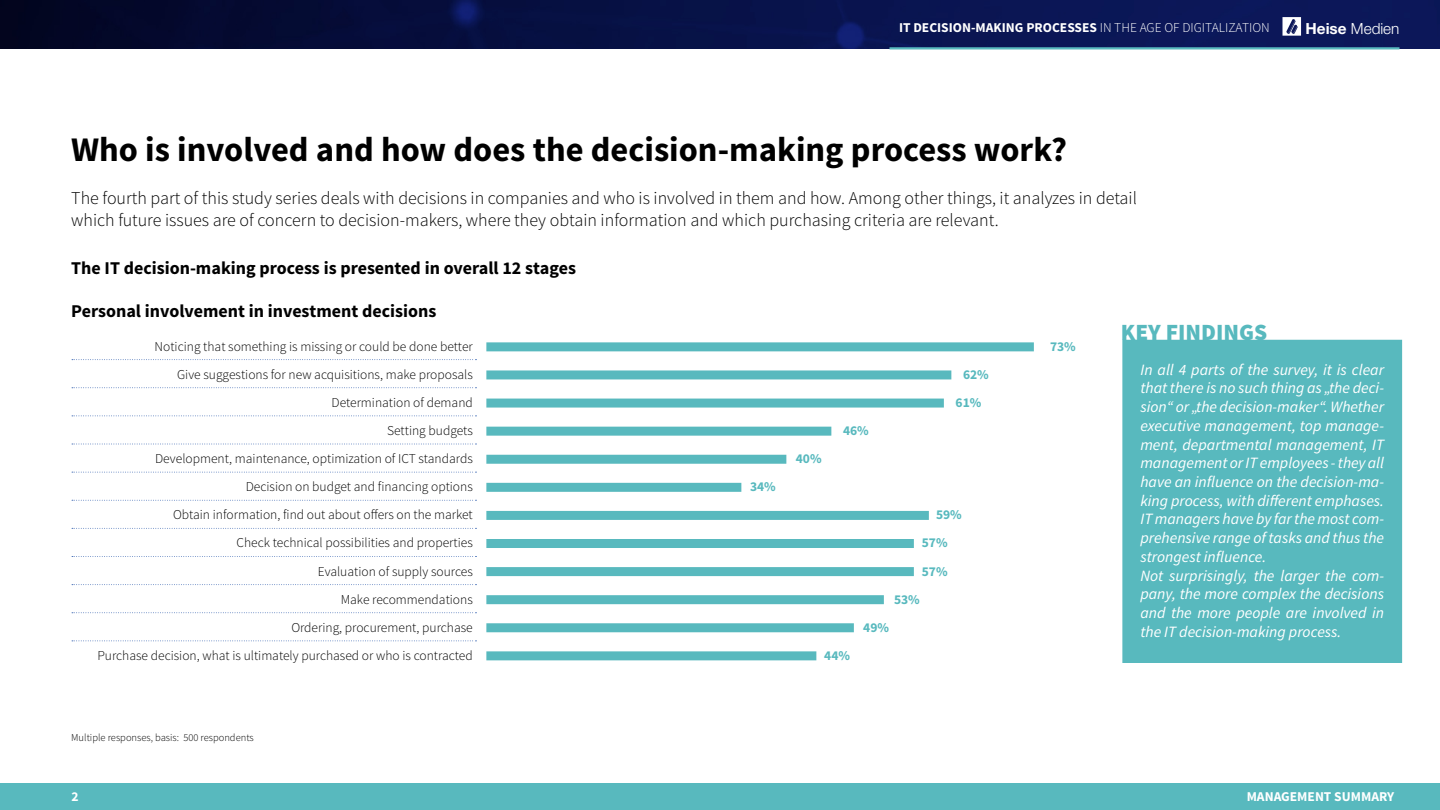
<style>
.page{position:relative;width:1440px;height:810px;background:#fff}
.page>*{position:absolute;margin:0;border:0;box-sizing:border-box;transform-origin:0 0}
.t1{font:700 34.5px "Source Sans Pro";color:#000}
.t2{font:900 23.25px "Source Sans Pro";color:#58b9be}
.t3{font:300 18px/21.6px "Source Sans Pro";color:#000}
.t4{font:700 18px "Source Sans Pro";color:#000}
.t5{font:italic 15.75px/18.8px "Source Sans Pro";color:#fff}
.t6{font:300 15.3px "Helvetica Neue";color:#fff}
.t7{font:300 13.5px "Source Sans Pro";color:#000}
.t8{font:700 13.5px "Source Sans Pro";color:#fff}
.t9{font:700 13.5px "Source Sans Pro";color:#58b9be}
.t10{font:300 10.5px "Source Sans Pro";color:#000}
.s1{font-weight:300}
.s2{font-weight:700}
</style>
<div class="page">
<img style="left:0;top:0;width:1440px;height:48px">
<svg style="left:1283px;top:17px;width:18px;height:19px"></svg>
<hr style="left:890px;top:47px;width:510px;height:3px;background:#58b9be">
<svg style="left:72px;top:359px;width:405px;height:1px"></svg>
<svg style="left:72px;top:387px;width:405px;height:1px"></svg>
<svg style="left:72px;top:416px;width:405px;height:1px"></svg>
<svg style="left:72px;top:444px;width:405px;height:1px"></svg>
<svg style="left:72px;top:472px;width:405px;height:1px"></svg>
<svg style="left:72px;top:500px;width:405px;height:1px"></svg>
<svg style="left:72px;top:528px;width:405px;height:1px"></svg>
<svg style="left:72px;top:556px;width:405px;height:1px"></svg>
<svg style="left:72px;top:584px;width:405px;height:1px"></svg>
<svg style="left:72px;top:612px;width:405px;height:1px"></svg>
<svg style="left:72px;top:640px;width:405px;height:1px"></svg>
<div style="left:486px;top:342px;width:548px;height:9px;background:#58b9be"></div>
<div style="left:486px;top:370px;width:465px;height:9px;background:#58b9be"></div>
<div style="left:486px;top:399px;width:458px;height:9px;background:#58b9be"></div>
<div style="left:486px;top:427px;width:345px;height:9px;background:#58b9be"></div>
<div style="left:486px;top:455px;width:300px;height:9px;background:#58b9be"></div>
<div style="left:486px;top:483px;width:255px;height:9px;background:#58b9be"></div>
<div style="left:486px;top:511px;width:443px;height:9px;background:#58b9be"></div>
<div style="left:486px;top:539px;width:428px;height:9px;background:#58b9be"></div>
<div style="left:486px;top:567px;width:428px;height:9px;background:#58b9be"></div>
<div style="left:486px;top:595px;width:398px;height:9px;background:#58b9be"></div>
<div style="left:486px;top:623px;width:368px;height:9px;background:#58b9be"></div>
<div style="left:486px;top:651px;width:330px;height:9px;background:#58b9be"></div>
<div style="left:1125px;top:342px;width:275px;height:318px;background:#58b9be"></div>
<div style="left:1122px;top:340px;width:280px;height:323px;border:5px solid #58b9be"></div>
<div style="left:0;top:784px;width:1440px;height:26px;background:#58b9be"></div>
<p class="t8" style="left:899px;top:19px;width:372px">IT DECISION-MAKING PROCESSES <span class="s1">IN THE AGE OF DIGITALIZATION</span></p>
<p class="t6" style="left:1306px;top:19px;width:95px"><span class="s2">Heise</span> Medien</p>
<h1 class="t1" style="left:71px;top:127px;width:997px">Who is involved and how does the decision-making process work?</h1>
<p class="t3" style="left:71px;top:187px;width:1067px">The fourth part of this study series deals with decisions in companies and who is involved in them and how. Among other things, it analyzes in detail which future issues are of concern to decision-makers, where they obtain information and which purchasing criteria are relevant.</p>
<p class="t4" style="left:71px;top:256px;width:506px">The IT decision-making process is presented in overall 12 stages</p>
<p class="t4" style="left:71px;top:299px;width:367px">Personal involvement in investment decisions</p>
<p class="t7" style="left:155px;top:338px;width:320px">Noticing that something is missing or could be done better</p>
<p class="t9" style="left:1050px;top:337px;width:27px">73%</p>
<p class="t7" style="left:177px;top:366px;width:297px">Give suggestions for new acquisitions, make proposals</p>
<p class="t9" style="left:963px;top:366px;width:27px">62%</p>
<p class="t7" style="left:332px;top:394px;width:143px">Determination of demand</p>
<p class="t9" style="left:956px;top:394px;width:27px">61%</p>
<p class="t7" style="left:387px;top:422px;width:87px">Setting budgets</p>
<p class="t9" style="left:843px;top:422px;width:27px">46%</p>
<p class="t7" style="left:155px;top:450px;width:319px">Development, maintenance, optimization of ICT standards</p>
<p class="t9" style="left:796px;top:450px;width:27px">40%</p>
<p class="t7" style="left:246px;top:479px;width:229px">Decision on budget and financing options</p>
<p class="t9" style="left:750px;top:478px;width:27px">34%</p>
<p class="t7" style="left:173px;top:507px;width:301px">Obtain information, find out about offers on the market</p>
<p class="t9" style="left:936px;top:506px;width:27px">59%</p>
<p class="t7" style="left:237px;top:535px;width:238px">Check technical possibilities and properties</p>
<p class="t9" style="left:922px;top:534px;width:27px">57%</p>
<p class="t7" style="left:318px;top:563px;width:157px">Evaluation of supply sources</p>
<p class="t9" style="left:922px;top:562px;width:27px">57%</p>
<p class="t7" style="left:341px;top:591px;width:134px">Make recommendations</p>
<p class="t9" style="left:894px;top:591px;width:27px">53%</p>
<p class="t7" style="left:291px;top:619px;width:183px">Ordering, procurement, purchase</p>
<p class="t9" style="left:863px;top:619px;width:27px">49%</p>
<p class="t7" style="left:97px;top:647px;width:377px">Purchase decision, what is ultimately purchased or who is contracted</p>
<p class="t9" style="left:824px;top:647px;width:27px">44%</p>
<p class="t10" style="left:71px;top:731px;width:184px">Multiple responses, basis: 500 respondents</p>
<h2 class="t2" style="left:1121px;top:317px;width:148px">KEY FINDINGS</h2>
<p class="t5" style="left:1140px;top:360px;width:245px">In all 4 parts of the survey, it is clear that there is no such thing as „the deci&shy;sion“ or „the decision-maker“. Whether executive management, top manage&shy;ment, departmental management, IT management or IT employees - they all have an influence on the decision-ma&shy;king process, with different emphases.<br>IT managers have by far the most com&shy;prehensive range of tasks and thus the strongest influence.<br>Not surprisingly, the larger the com&shy;pany, the more complex the decisions and the more people are involved in the IT decision-making process.</p>
<p class="t8" style="left:72px;top:787px;width:9px">2</p>
<p class="t8" style="left:1247px;top:787px;width:149px">MANAGEMENT SUMMARY</p>
</div>
